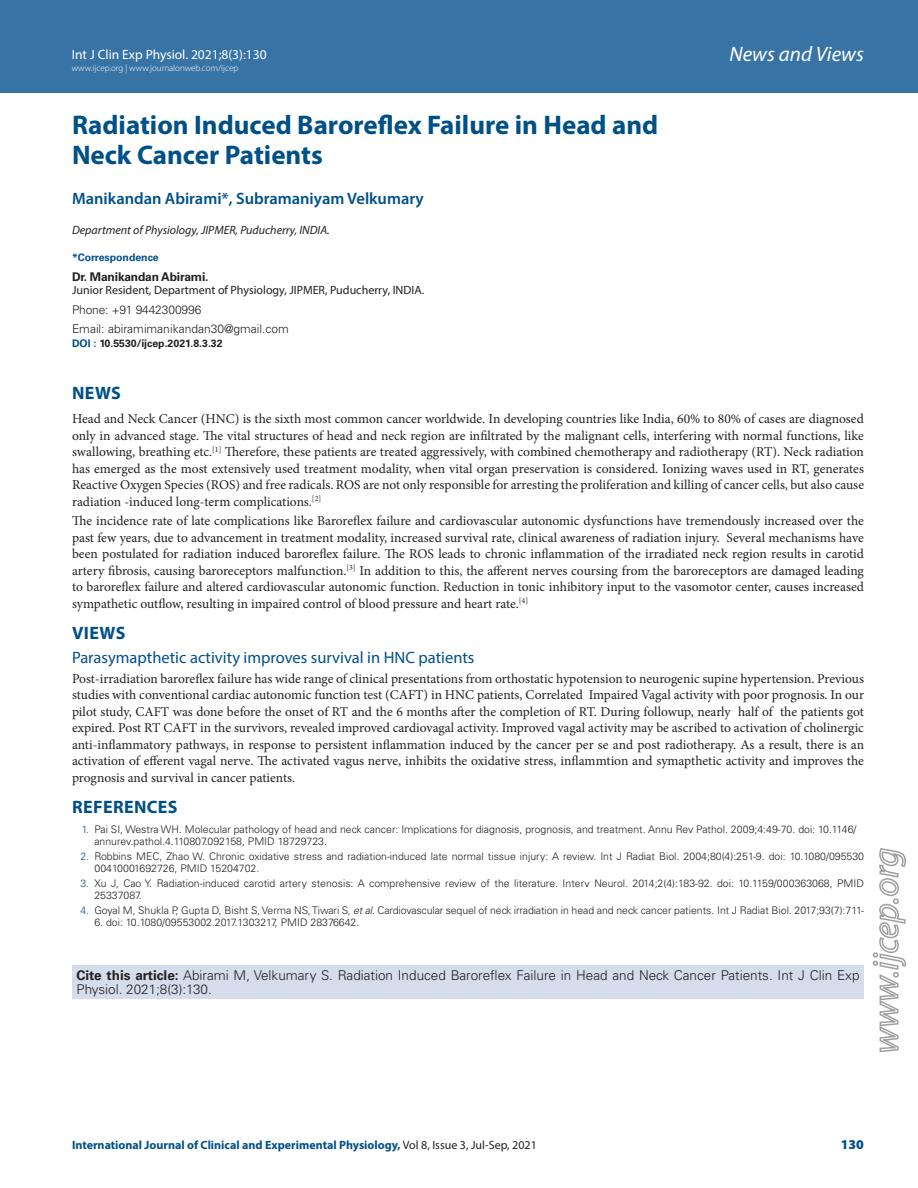
<style>
.page{position:relative;width:918px;height:1188px;background:#fff}
.page>*{position:absolute;margin:0;border:0;box-sizing:border-box;transform-origin:0 0}
.CT{font:700 27px/30px "Myriad Pro";color:#005088}
.t1{font:italic 21px "Myriad Pro";color:#fff}
._1_HD{font:700 18px "Myriad Pro";letter-spacing:.02em;color:#005088}
._2_HD{font:16.5px "Myriad Pro";color:#005088}
.CA{font:600 16.5px "Myriad Pro";color:#005088}
.TXT{font:13.5px/16.5px "Minion Pro";color:#231f20;text-align:justify}
.ABS_TXT{font:300 13.5px/14.2px "Univers LT Std";color:#231f20}
.t2{font:13.5px "Myriad Pro";color:#fff}
.RRH{font:900 13.5px "Myriad Pro";color:#005088}
.RRH-2{font:700 12px "Myriad Pro";color:#005088}
.CA_Aff{font:12px "Myriad Pro";color:#231f20}
.ABS_TXT-2{font:300 12px "Univers LT Std";color:#231f20}
.CA_Aff-2{font:italic 12px "Myriad Pro";color:#231f20}
.ABS_TXT-3{font:700 12px "Univers LT Std";letter-spacing:-.01em;color:#231f20}
.t3{font:300 10.5px/12px "Univers LT Std";color:#231f20}
.ABS_AU_ADD{font:700 10.5px "Univers LT Std";color:#231f20}
.CA_Aff-3{font:700 10.5px "Univers LT Std";color:#005088}
.t4{font:300 9px "Myriad Pro";color:#fff}
.s1{color:#005088}
.s2{font-style:italic}
.s3{font-weight:700}
.s4{font-weight:400;color:#231f20}
</style>
<div class="page">
<div style="left:0;top:0;width:918px;height:92px;background:#3873a5"></div>
<svg style="left:872px;top:848px;width:34px;height:205px"></svg>
<div style="left:72px;top:965px;width:792px;height:33px;background:#d5ddec"></div>
<p class="t2" style="left:72px;top:46px;width:196px">Int J Clin Exp Physiol. 2021;8(3):130</p>
<p class="t4" style="left:72px;top:62px;width:168px">www.ijcep.org | www.journalonweb.com/ijcep</p>
<p class="CT" style="left:72px;top:109px;width:588px">Radiation Induced Baroreflex Failure in Head and<br>Neck Cancer Patients</p>
<p class="CA" style="left:72px;top:188px;width:353px">Manikandan Abirami*, Subramaniyam Velkumary</p>
<p class="CA_Aff-2" style="left:72px;top:223px;width:259px">Department of Physiology, JIPMER, Puducherry, INDIA.</p>
<p class="CA_Aff-3" style="left:72px;top:252px;width:88px">*Correspondence</p>
<p class="ABS_TXT-3" style="left:72px;top:270px;width:138px">Dr. Manikandan Abirami.</p>
<p class="CA_Aff" style="left:72px;top:283px;width:354px">Junior Resident, Department of Physiology, JIPMER, Puducherry, INDIA.</p>
<p class="ABS_TXT-2" style="left:72px;top:302px;width:131px">Phone: +91 9442300996</p>
<p class="ABS_TXT-2" style="left:72px;top:322px;width:218px">Email: abiramimanikandan30@gmail.com</p>
<p class="ABS_AU_ADD" style="left:72px;top:337px;width:152px"><span class="s1">DOI :</span> 10.5530/ijcep.2021.8.3.32</p>
<h2 class="t1" style="left:730px;top:41px;width:136px">News and Views</h2>
<p class="_1_HD" style="left:72px;top:382px;width:50px">NEWS</p>
<p class="TXT" style="left:72px;top:411px;width:794px">Head and Neck Cancer (HNC) is the sixth most common cancer worldwide. In developing countries like India, 60% to 80% of cases are diagnosed only in advanced stage. The vital structures of head and neck region are infiltrated by the malignant cells, interfering with normal functions, like swallowing, breathing etc.<sup>[1]</sup> Therefore, these patients are treated aggressively, with combined chemotherapy and radiotherapy (RT). Neck radiation has emerged as the most extensively used treatment modality, when vital organ preservation is considered. Ionizing waves used in RT, generates Reactive Oxygen Species (ROS) and free radicals. ROS are not only responsible for arresting the proliferation and killing of cancer cells, but also cause radiation -induced long-term complications.<sup>[2]</sup></p>
<p class="TXT" style="left:72px;top:513px;width:794px">The incidence rate of late complications like Baroreflex failure and cardiovascular autonomic dysfunctions have tremendously increased over the past few years, due to advancement in treatment modality, increased survival rate, clinical awareness of radiation injury. Several mechanisms have been postulated for radiation induced baroreflex failure. The ROS leads to chronic inflammation of the irradiated neck region results in carotid artery fibrosis, causing baroreceptors malfunction.<sup>[3]</sup> In addition to this, the afferent nerves coursing from the baroreceptors are damaged leading to baroreflex failure and altered cardiovascular autonomic function. Reduction in tonic inhibitory input to the vasomotor center, causes increased sympathetic outflow, resulting in impaired control of blood pressure and heart rate.<sup>[4]</sup></p>
<p class="_1_HD" style="left:72px;top:622px;width:55px">VIEWS</p>
<p class="_2_HD" style="left:72px;top:648px;width:404px">Parasymapthetic activity improves survival in HNC patients</p>
<p class="TXT" style="left:72px;top:670px;width:794px">Post-irradiation baroreflex failure has wide range of clinical presentations from orthostatic hypotension to neurogenic supine hypertension. Previous studies with conventional cardiac autonomic function test (CAFT) in HNC patients, Correlated Impaired Vagal activity with poor prognosis. In our pilot study, CAFT was done before the onset of RT and the 6 months after the completion of RT. During followup, nearly half of the patients got expired. Post RT CAFT in the survivors, revealed improved cardiovagal activity. Improved vagal activity may be ascribed to activation of cholinergic anti-inflammatory pathways, in response to persistent inflammation induced by the cancer per se and post radiotherapy. As a result, there is an activation of efferent vagal nerve. The activated vagus nerve, inhibits the oxidative stress, inflammtion and symapthetic activity and improves the prognosis and survival in cancer patients.</p>
<p class="_1_HD" style="left:72px;top:796px;width:107px">REFERENCES</p>
<p class="t3" style="left:94px;top:823px;width:764px;text-indent:-13px"><span class="s1">1.</span> Pai SI, Westra WH. Molecular pathology of head and neck cancer: Implications for diagnosis, prognosis, and treatment. Annu Rev Pathol. 2009;4:49-70. doi: 10.1146/ annurev.pathol.4.110807.092158, PMID 18729723.</p>
<p class="t3" style="left:94px;top:850px;width:771px;text-indent:-14px"><span class="s1">2.</span> Robbins MEC, Zhao W. Chronic oxidative stress and radiation‐induced late normal tissue injury: A review. Int J Radiat Biol. 2004;80(4):251-9. doi: 10.1080/095530<br>00410001692726, PMID 15204702.</p>
<p class="t3" style="left:94px;top:877px;width:771px;text-indent:-14px"><span class="s1">3.</span> Xu J, Cao Y. Radiation-induced carotid artery stenosis: A comprehensive review of the literature. Interv Neurol. 2014;2(4):183-92. doi: 10.1159/000363068, PMID<br>25337087.</p>
<p class="t3" style="left:80px;top:904px;width:785px"><span class="s1">4.</span> Goyal M, Shukla P, Gupta D, Bisht S, Verma NS, Tiwari S, <span class="s2">et al</span>. Cardiovascular sequel of neck irradiation in head and neck cancer patients. Int J Radiat Biol. 2017;93(7):711-</p>
<p class="t3" style="left:94px;top:916px;width:267px">6. doi: 10.1080/09553002.2017.1303217, PMID 28376642.</p>
<p class="ABS_TXT" style="left:76px;top:968px;width:785px"><span class="s3">Cite this article:</span> Abirami M, Velkumary S. Radiation Induced Baroreflex Failure in Head and Neck Cancer Patients. Int J Clin Exp<br>Physiol. 2021;8(3):130.</p>
<p class="RRH-2" style="left:72px;top:1137px;width:466px">International Journal of Clinical and Experimental Physiology, <span class="s4">Vol 8, Issue 3, Jul-Sep, 2021</span></p>
<p class="RRH" style="left:841px;top:1136px;width:25px">130</p>
</div>
